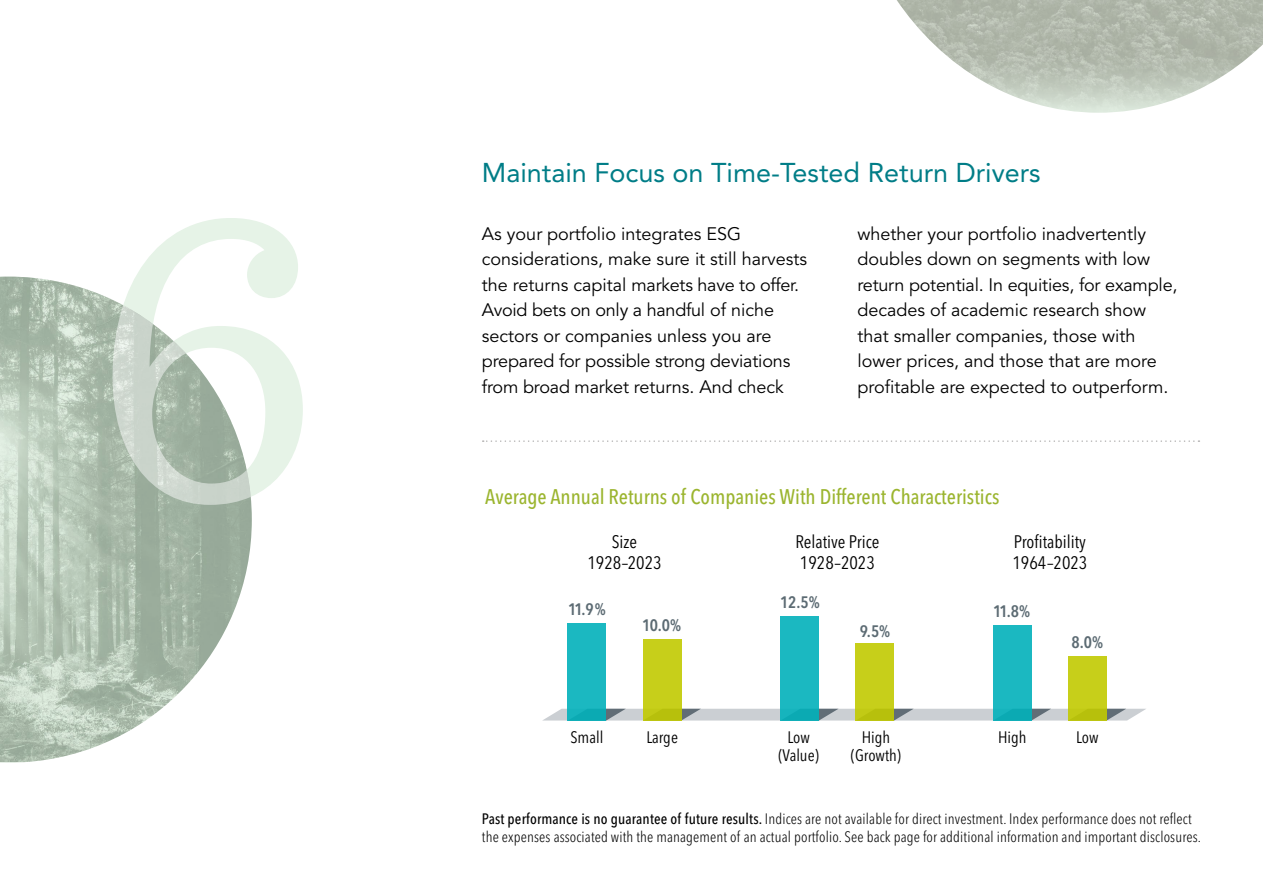
<style>
.page{position:relative;width:1263px;height:893px;background:#fff}
.page>*{position:absolute;margin:0;border:0;box-sizing:border-box;transform-origin:0 0}
.t1{font:435.3px "Sentinel";color:#e6f3e7}
.t2{font:27px "Avenir LT Std";color:#007d87}
.t3{font:500 condensed 21px "Avenir Next LT Pro";color:#9bb52f}
.t4{font:18px/25.5px "Avenir LT Std";color:#000}
.t5{font:condensed 18px/20.9px "Avenir Next LT Pro";color:#000}
.t6{font:condensed 16.5px/18px "Avenir Next LT Pro";color:#000;text-align:center}
.t7{font:600 condensed 16.5px "Avenir Next LT Pro";letter-spacing:-.075em;color:#5c6b73}
.t8{font:300 condensed 15px/18px "Avenir Next LT Pro";letter-spacing:.01em;color:#000}
.s1{font-weight:500}
</style>
<div class="page">
<img style="left:897px;top:0;width:366px;height:113px">
<svg style="left:483px;top:440px;width:716px;height:2px"></svg>
<svg style="left:543px;top:709px;width:603px;height:11px;background:#bbc1c4"></svg>
<div style="left:993px;top:625px;width:38px;height:95px;background:linear-gradient(to bottom,#1dbac3,#16b3bc)"></div>
<div style="left:1068px;top:656px;width:38px;height:64px;background:linear-gradient(to right,#c6ce19,#c4cc17)"></div>
<div style="left:780px;top:616px;width:39px;height:104px;background:linear-gradient(to bottom,#1dbac3,#16b4bd)"></div>
<div style="left:856px;top:643px;width:38px;height:77px;background:linear-gradient(to bottom,#cad21d,#c1c914)"></div>
<div style="left:568px;top:623px;width:38px;height:97px;background:linear-gradient(to bottom,#1dbac3,#16b4bd)"></div>
<div style="left:643px;top:639px;width:38px;height:81px;background:linear-gradient(to bottom,#cad21d,#c1c915)"></div>
<img style="left:0;top:277px;width:252px;height:485px">
<svg style="left:113px;top:305px;width:138px;height:200px"></svg>
<h1 class="t1" style="left:92px;top:26px;width:233px">6</h1>
<h2 class="t2" style="left:482px;top:157px;width:560px">Maintain Focus on Time-Tested Return Drivers</h2>
<p class="t4" style="left:482px;top:221px;width:327px">As your portfolio integrates ESG considerations, make sure it still harvests the returns capital markets have to offer.<br>Avoid bets on only a handful of niche sectors or companies unless you are prepared for possible strong deviations from broad market returns. And check</p>
<p class="t4" style="left:857px;top:221px;width:322px">whether your portfolio inadvertently doubles down on segments with low return potential. In equities, for example, decades of academic research show that smaller companies, those with lower prices, and those that are more profitable are expected to outperform.</p>
<p class="t3" style="left:485px;top:484px;width:516px">Average Annual Returns of Companies With Different Characteristics</p>
<p class="t5" style="left:587px;top:532px;width:76px;text-align:center">Size<br>1928–2023</p>
<p class="t7" style="left:568px;top:599px;width:39px">11.9%</p>
<p class="t7" style="left:642px;top:615px;width:40px">10.0%</p>
<p class="t6" style="left:570px;top:728px;width:34px">Small</p>
<p class="t6" style="left:646px;top:728px;width:33px">Large</p>
<p class="t5" style="left:795px;top:532px;width:85px">Relative Price<br>1928–2023</p>
<p class="t7" style="left:780px;top:592px;width:41px">12.5%</p>
<p class="t7" style="left:860px;top:621px;width:32px">9.5%</p>
<p class="t6" style="left:778px;top:728px;width:42px">Low (Value)</p>
<p class="t6" style="left:851px;top:728px;width:52px">High (Growth)</p>
<p class="t5" style="left:1012px;top:532px;width:76px">Profitability<br>1964–2023</p>
<p class="t7" style="left:993px;top:601px;width:38px">11.8%</p>
<p class="t6" style="left:998px;top:728px;width:30px">High</p>
<p class="t7" style="left:1071px;top:632px;width:33px">8.0%</p>
<p class="t6" style="left:1076px;top:728px;width:24px">Low</p>
<p class="t8" style="left:482px;top:809px;width:721px"><span class="s1">Past performance is no guarantee of future results.</span> Indices are not available for direct investment. Index performance does not reflect the expenses associated with the management of an actual portfolio. See back page for additional information and important disclosures.</p>
</div>
